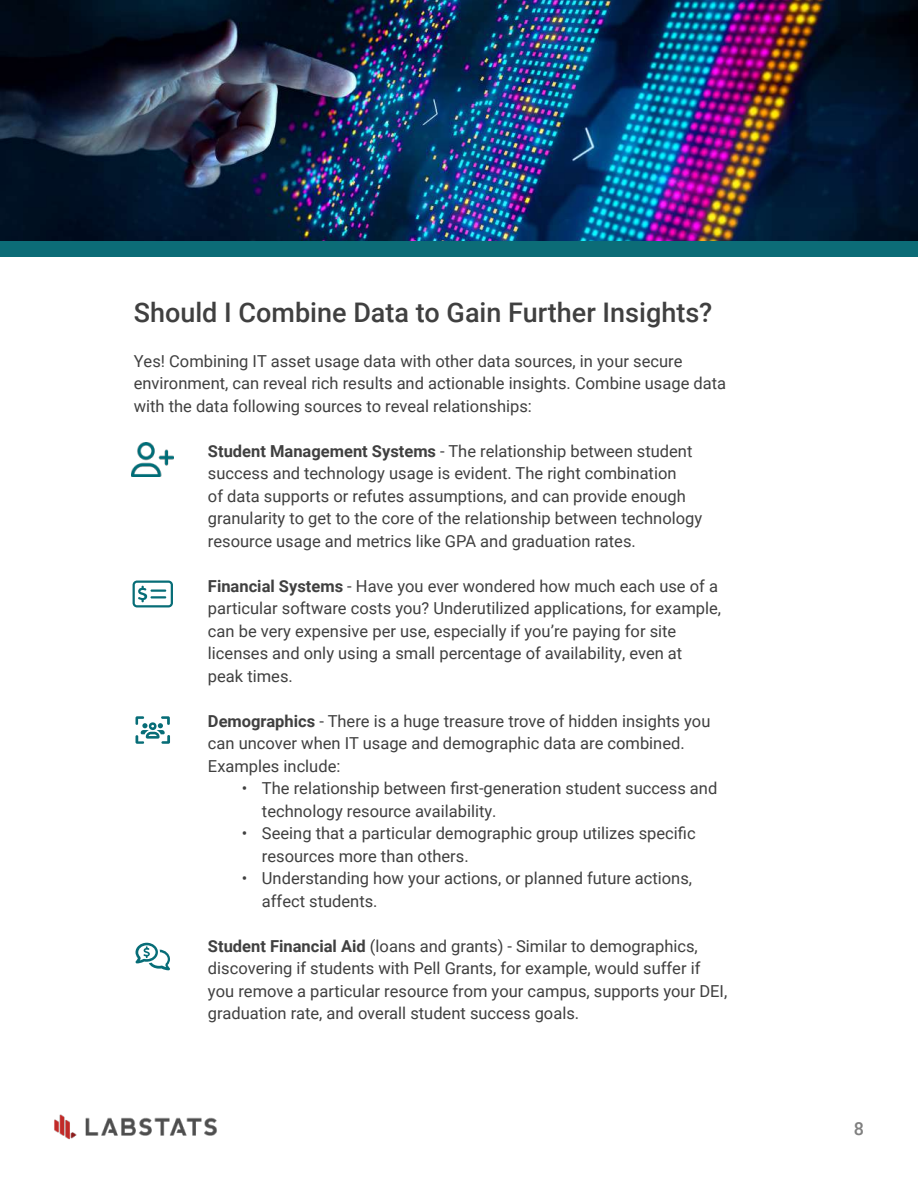
<style>
.page{position:relative;width:918px;height:1188px;background:#fff}
.page>*{position:absolute;margin:0;border:0;box-sizing:border-box;transform-origin:0 0}
.t1{font:500 27px "Roboto";color:#404040}
.t2{font:500 18px "Roboto";color:#808080}
.t3{font:16.5px/22.5px "Roboto";color:#404040}
.s1{font-weight:700}
</style>
<div class="page">
<img style="left:54px;top:1114px;width:163px;height:26px">
<svg style="left:136px;top:716px;width:34px;height:28px"></svg>
<svg style="left:136px;top:943px;width:34px;height:27px"></svg>
<svg style="left:133px;top:581px;width:40px;height:26px"></svg>
<img style="left:132px;top:443px;width:42px;height:33px">
<img style="left:0;top:0;width:918px;height:241px">
<div style="left:0;top:241px;width:918px;height:16px;background:#0c6c77"></div>
<h1 class="t1" style="left:134px;top:294px;width:580px">Should I Combine Data to Gain Further Insights?</h1>
<p class="t3" style="left:134px;top:349px;width:594px">Yes! Combining IT asset usage data with other data sources, in your secure environment, can reveal rich results and actionable insights. Combine usage data with the data following sources to reveal relationships:</p>
<p class="t3" style="left:208px;top:439px;width:496px"><span class="s1">Student Management Systems</span> - The relationship between student success and technology usage is evident. The right combination<br>of data supports or refutes assumptions, and can provide enough granularity to get to the core of the relationship between technology resource usage and metrics like GPA and graduation rates.</p>
<p class="t3" style="left:208px;top:574px;width:515px"><span class="s1">Financial Systems</span> - Have you ever wondered how much each use of a particular software costs you? Underutilized applications, for example, can be very expensive per use, especially if you’re paying for site licenses and only using a small percentage of availability, even at peak times.</p>
<p class="t3" style="left:208px;top:709px;width:504px"><span class="s1">Demographics</span> - There is a huge treasure trove of hidden insights you can uncover when IT usage and demographic data are combined.<br>Examples include:</p>
<p class="t3" style="left:262px;top:776px;width:457px;text-indent:-20px">• The relationship between first-generation student success and technology resource availability.</p>
<p class="t3" style="left:262px;top:821px;width:435px;text-indent:-20px">• Seeing that a particular demographic group utilizes specific resources more than others.</p>
<p class="t3" style="left:262px;top:866px;width:432px;text-indent:-20px">• Understanding how your actions, or planned future actions, affect students.</p>
<p class="t3" style="left:208px;top:934px;width:521px"><span class="s1">Student Financial Aid</span> (loans and grants) - Similar to demographics, discovering if students with Pell Grants, for example, would suffer if you remove a particular resource from your campus, supports your DEI, graduation rate, and overall student success goals.</p>
<p class="t2" style="left:854px;top:1116px;width:12px">8</p>
</div>
